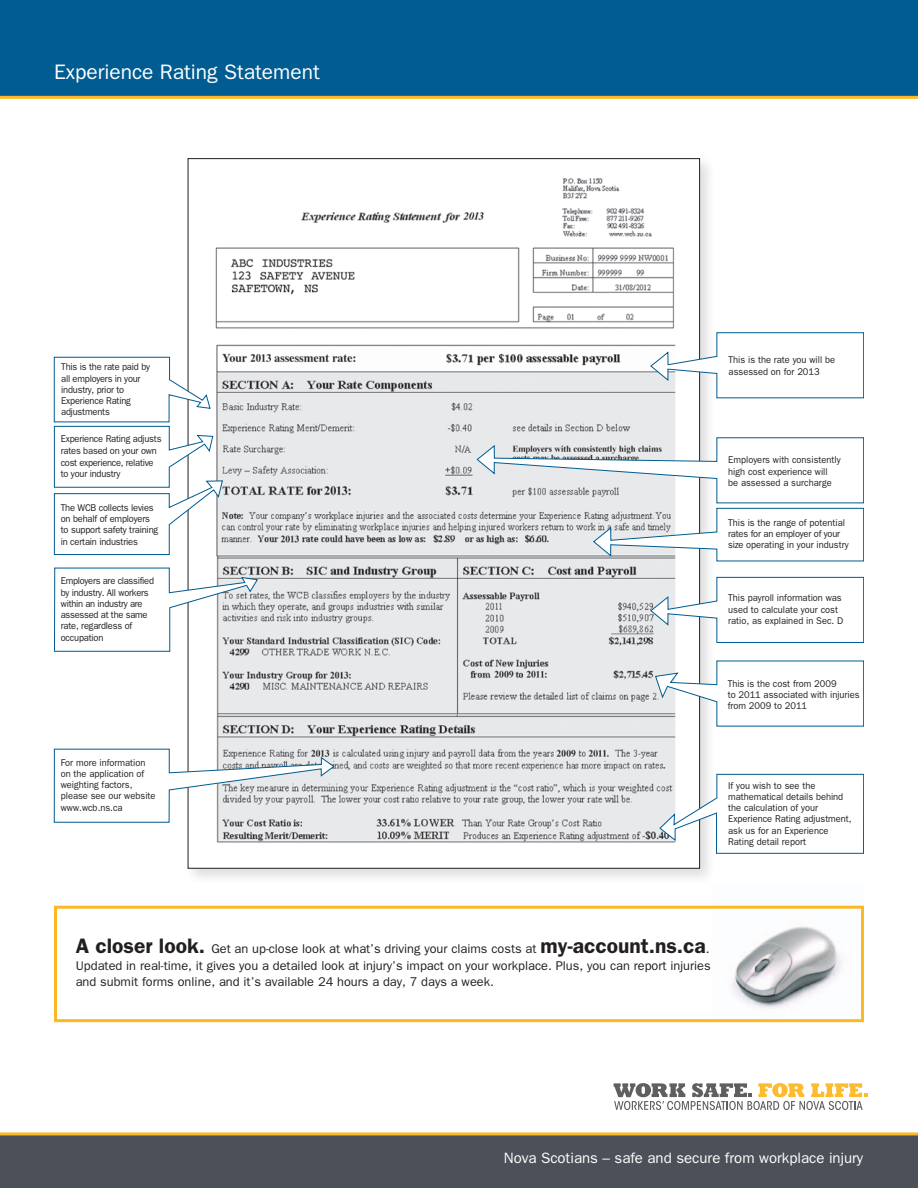
<style>
.page{position:relative;width:918px;height:1188px;background:#fff}
.page>*{position:absolute;margin:0;border:0;box-sizing:border-box;transform-origin:0 0}
.t1{font:21px "Franklin Gothic";color:#fff}
.t2{font:15px "Franklin Gothic";color:#fff}
.t3{font:12.75px/16.5px "Franklin Gothic";color:#231f20;text-align:justify}
.t4{font:9.9px/11.2px "Franklin Gothic";color:#231f20;scale:.95 1}
.t5{font:9.9px/11.2px "Franklin Gothic";letter-spacing:-.02em;color:#231f20;scale:.95 1}
.t6{font:9.9px/11.2px "Franklin Gothic";letter-spacing:-.025em;color:#231f20;scale:.95 1}
.s1{font-weight:600;font-size:21px}
</style>
<div class="page">
<img style="left:711px;top:905px;width:153px;height:104px">
<div style="left:0;top:0;width:918px;height:96px;background:#005c91"></div>
<hr style="left:0;top:96px;width:918px;height:3px;background:#fcb825">
<div style="left:0;top:1134px;width:918px;height:54px;background:#4c5159"></div>
<svg style="left:614px;top:1083px;width:254px;height:27px"></svg>
<div style="left:184px;top:154px;width:532px;height:731px;background:#231f20;opacity:.15"></div>
<img style="left:194px;top:160px;width:504px;height:705px">
<svg style="left:476px;top:437px;width:388px;height:125px"></svg>
<svg style="left:650px;top:577px;width:214px;height:66px"></svg>
<svg style="left:655px;top:660px;width:209px;height:67px"></svg>
<svg style="left:659px;top:774px;width:205px;height:80px"></svg>
<svg style="left:54px;top:567px;width:204px;height:85px"></svg>
<svg style="left:54px;top:748px;width:281px;height:75px"></svg>
<svg style="left:54px;top:357px;width:169px;height:198px"></svg>
<svg style="left:650px;top:332px;width:214px;height:67px"></svg>
<hr style="left:0;top:1132px;width:918px;height:3px;background:#fcb825">
<div style="left:54px;top:906px;width:810px;height:116px;border:3px solid #fcb825"></div>
<div style="left:197px;top:172px;width:69px;height:69px;background:#fff"></div>
<div style="left:276px;top:186px;width:263px;height:23px;background:#fff"></div>
<h1 class="t1" style="left:54px;top:60px;width:267px">Experience Rating Statement</h1>
<p class="t5" style="left:61px;top:361px;width:95px">This is the rate paid by all employers in your industry, prior to<br>Experience Rating adjustments</p>
<p class="t5" style="left:61px;top:433px;width:108px;line-height:11.9px">Experience Rating adjusts rates based on your own cost experience, relative to your industry</p>
<p class="t5" style="left:61px;top:502px;width:104px">The WCB collects levies on behalf of employers to support safety training in certain industries</p>
<p class="t6" style="left:61px;top:575px;width:100px">Employers are classified by industry. All workers within an industry are assessed at the same rate, regardless of occupation</p>
<p class="t4" style="left:61px;top:757px;width:101px">For more information on the application of weighting factors, please see our website www.wcb.ns.ca</p>
<p class="t4" style="left:729px;top:354px;width:114px">This is the rate you will be assessed on for 2013</p>
<p class="t4" style="left:728px;top:454px;width:120px">Employers with consistently high cost experience will<br>be assessed a surcharge</p>
<p class="t4" style="left:728px;top:517px;width:128px">This is the range of potential rates for an employer of your size operating in your industry</p>
<p class="t4" style="left:728px;top:592px;width:123px">This payroll information was used to calculate your cost ratio, as explained in Sec. D</p>
<p class="t4" style="left:728px;top:677px;width:140px">This is the cost from 2009<br>to 2011 associated with injuries from 2009 to 2011</p>
<p class="t4" style="left:728px;top:780px;width:132px">If you wish to see the mathematical details behind the calculation of your<br>Experience Rating adjustment, ask us for an Experience<br>Rating detail report</p>
<p class="t3" style="left:76px;top:940px;width:636px"><span class="s1">A closer look.</span> Get an up-close look at what’s driving your claims costs at <span class="s1">my-account.ns.ca</span>.<br>Updated in real-time, it gives you a detailed look at injury’s impact on your workplace. Plus, you can report injuries and submit forms online, and it’s available 24 hours a day, 7 days a week.</p>
<h2 class="t2" style="left:504px;top:1149px;width:361px">Nova Scotians – safe and secure from workplace injury</h2>
</div>
